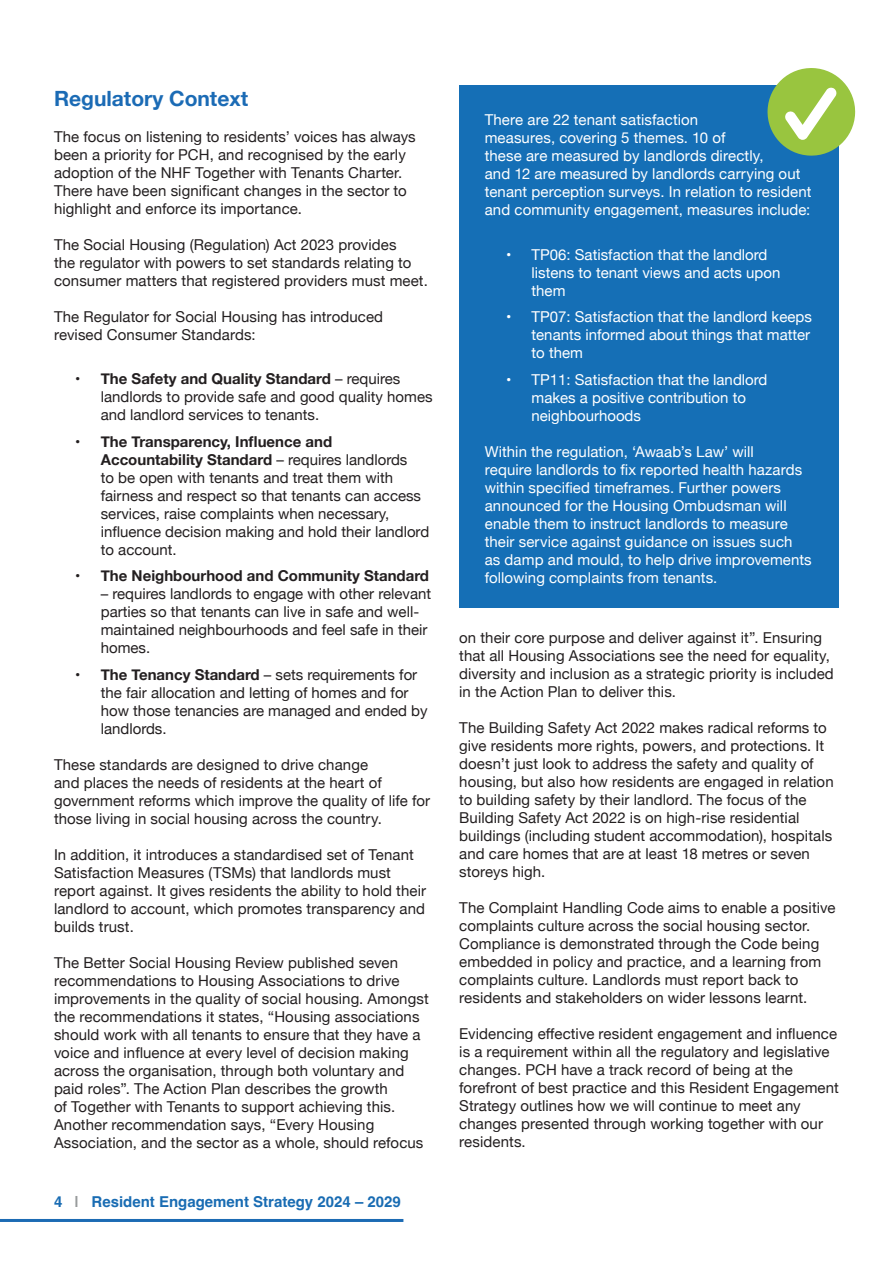
<style>
.page{position:relative;width:893px;height:1263px;background:#fff}
.page>*{position:absolute;margin:0;border:0;box-sizing:border-box;transform-origin:0 0}
.t1{font:700 21px "Helvetica Neue";color:#1b6bb5}
.Body_Copy{font:15px/18px "Helvetica Neue";letter-spacing:.005em;color:#231f20}
.Body_Copy-2{font:15px/18px "Helvetica Neue";letter-spacing:.005em;color:#fff}
.t2{font:700 15px "Helvetica Neue";color:#231f20}
.t3{font:700 15px "Helvetica";color:#196cb3}
.s1{font-weight:700}
.s2{color:#989b9c}
</style>
<div class="page">
<div style="left:459px;top:85px;width:380px;height:523px;background:#156fb6"></div>
<svg style="left:767px;top:68px;width:89px;height:88px"></svg>
<hr style="left:0;top:1219px;width:403px;height:3px;background:#1c6bb4">
<p class="t1" style="left:54px;top:82px;width:196px">Regulatory Context</p>
<p class="Body_Copy" style="left:54px;top:128px;width:363px">The focus on listening to residents’ voices has always been a priority for PCH, and recognised by the early adoption of the NHF Together with Tenants Charter.<br>There have been significant changes in the sector to highlight and enforce its importance.</p>
<p class="Body_Copy" style="left:54px;top:236px;width:375px">The Social Housing (Regulation) Act 2023 provides<br>the regulator with powers to set standards relating to consumer matters that registered providers must meet.</p>
<p class="Body_Copy" style="left:54px;top:308px;width:331px">The Regulator for Social Housing has introduced revised Consumer Standards:</p>
<p class="Body_Copy" style="left:101px;top:371px;width:333px;text-indent:-26px"><span class="s1">• The Safety and Quality Standard</span> – requires landlords to provide safe and good quality homes and landlord services to tenants.</p>
<p class="Body_Copy" style="left:101px;top:433px;width:330px;text-indent:-26px"><span class="s1">• The Transparency, Influence and Accountability Standard</span> – requires landlords<br>to be open with tenants and treat them with fairness and respect so that tenants can access services, raise complaints when necessary, influence decision making and hold their landlord to account.</p>
<p class="t2" style="left:75px;top:564px;width:355px">• The Neighbourhood and Community Standard</p>
<p class="Body_Copy" style="left:101px;top:586px;width:332px">– requires landlords to engage with other relevant parties so that tenants can live in safe and well&shy;maintained neighbourhoods and feel safe in their homes.</p>
<p class="Body_Copy" style="left:101px;top:666px;width:328px;text-indent:-26px"><span class="s1">• The Tenancy Standard</span> – sets requirements for the fair allocation and letting of homes and for how those tenancies are managed and ended by landlords.</p>
<p class="Body_Copy" style="left:54px;top:756px;width:378px">These standards are designed to drive change<br>and places the needs of residents at the heart of government reforms which improve the quality of life for those living in social housing across the country.</p>
<p class="Body_Copy" style="left:54px;top:846px;width:374px">In addition, it introduces a standardised set of Tenant Satisfaction Measures (TSMs) that landlords must report against. It gives residents the ability to hold their landlord to account, which promotes transparency and builds trust.</p>
<p class="Body_Copy" style="left:54px;top:954px;width:376px">The Better Social Housing Review published seven recommendations to Housing Associations to drive improvements in the quality of social housing. Amongst the recommendations it states, “Housing associations should work with all tenants to ensure that they have a voice and influence at every level of decision making across the organisation, through both voluntary and paid roles”. The Action Plan describes the growth<br>of Together with Tenants to support achieving this.<br>Another recommendation says, “Every Housing Association, and the sector as a whole, should refocus</p>
<p class="t3" style="left:54px;top:1192px;width:348px">4 <span class="s2">|</span> Resident Engagement Strategy 2024 – 2029</p>
<p class="Body_Copy-2" style="left:485px;top:112px;width:328px">There are 22 tenant satisfaction<br>measures, covering 5 themes. 10 of<br>these are measured by landlords directly,<br>and 12 are measured by landlords carrying out tenant perception surveys. In relation to resident and community engagement, measures include:</p>
<p class="Body_Copy-2" style="left:531px;top:246px;width:250px;text-indent:-26px">• TP06: Satisfaction that the landlord listens to tenant views and acts upon them</p>
<p class="Body_Copy-2" style="left:531px;top:309px;width:282px;text-align:justify;text-indent:-26px">• TP07: Satisfaction that the landlord keeps tenants informed about things that matter to them</p>
<p class="Body_Copy-2" style="left:531px;top:371px;width:237px;text-indent:-26px">• TP11: Satisfaction that the landlord makes a positive contribution to neighbourhoods</p>
<p class="Body_Copy-2" style="left:485px;top:443px;width:329px">Within the regulation, ‘Awaab’s Law’ will<br>require landlords to fix reported health hazards within specified timeframes. Further powers announced for the Housing Ombudsman will enable them to instruct landlords to measure their service against guidance on issues such as damp and mould, to help drive improvements following complaints from tenants.</p>
<p class="Body_Copy" style="left:459px;top:629px;width:376px">on their core purpose and deliver against it”. Ensuring that all Housing Associations see the need for equality, diversity and inclusion as a strategic priority is included in the Action Plan to deliver this.</p>
<p class="Body_Copy" style="left:459px;top:719px;width:376px">The Building Safety Act 2022 makes radical reforms to give residents more rights, powers, and protections. It doesn’t just look to address the safety and quality of housing, but also how residents are engaged in relation to building safety by their landlord. The focus of the Building Safety Act 2022 is on high-rise residential buildings (including student accommodation), hospitals and care homes that are at least 18 metres or seven storeys high.</p>
<p class="Body_Copy" style="left:459px;top:899px;width:378px">The Complaint Handling Code aims to enable a positive complaints culture across the social housing sector.<br>Compliance is demonstrated through the Code being embedded in policy and practice, and a learning from complaints culture. Landlords must report back to residents and stakeholders on wider lessons learnt.</p>
<p class="Body_Copy" style="left:459px;top:1025px;width:381px">Evidencing effective resident engagement and influence is a requirement within all the regulatory and legislative changes. PCH have a track record of being at the forefront of best practice and this Resident Engagement Strategy outlines how we will continue to meet any changes presented through working together with our residents.</p>
</div>
